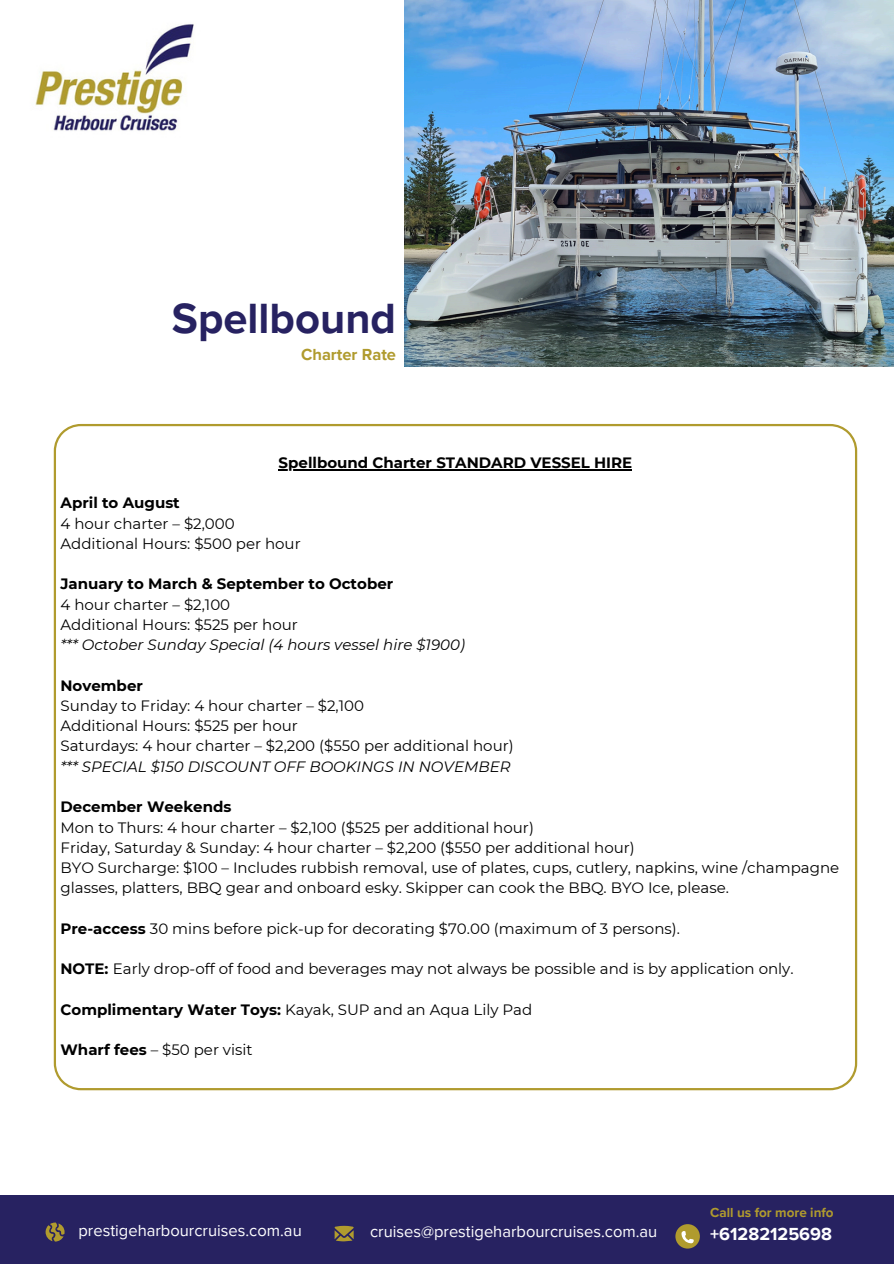
<style>
.page{position:relative;width:894px;height:1264px;background:#fff}
.page>*{position:absolute;margin:0;border:0;box-sizing:border-box;transform-origin:0 0}
.t1{font:700 43.5px "Proxima Nova";color:#272261}
.t2{font:700 18px "Proxima Nova";color:#fff}
.t3{font:16.5px "Proxima Nova";color:#fff}
.t4{font:700 16.5px "Proxima Nova";color:#b09b2e}
.t5{font:15px/20.2px "Montserrat";color:#000}
.t6{font:700 15px "Montserrat";color:#000}
.t7{font:700 13.5px "Proxima Nova";color:#b09b2e}
.s1{font-weight:700}
.s2{font-style:italic}
</style>
<div class="page">
<div style="left:0;top:1195px;width:893px;height:68px;background:#272261"></div>
<svg style="left:46px;top:1222px;width:19px;height:19px"></svg>
<svg style="left:334px;top:1225px;width:19px;height:16px"></svg>
<svg style="left:675px;top:1224px;width:24px;height:24px"></svg>
<svg style="left:681px;top:1230px;width:12px;height:13px"></svg>
<img style="left:35px;top:24px;width:159px;height:107px">
<svg style="left:54px;top:424px;width:803px;height:666px"></svg>
<hr style="left:278px;top:469px;width:354px;height:1px;background:#000">
<img style="left:404px;top:0;width:489px;height:367px">
<p class="t1" style="left:172px;top:293px;width:225px">Spellbound</p>
<p class="t4" style="left:301px;top:345px;width:96px">Charter Rate</p>
<p class="t6" style="left:278px;top:453px;width:355px">Spellbound Charter STANDARD VESSEL HIRE</p>
<h1 class="t5" style="left:60px;top:493px;width:242px"><span class="s1">April to August<br></span>4 hour charter – $2,000<br>Additional Hours: $500 per hour</h1>
<h2 class="t5" style="left:60px;top:574px;width:406px"><span class="s1">January to March &amp; September to October<br></span>4 hour charter – $2,100<br>Additional Hours: $525 per hour<br><span class="s2">*** October Sunday Special (4 hours vessel hire $1900)</span></h2>
<p class="t5" style="left:60px;top:675px;width:454px"><span class="s1">November<br></span>Sunday to Friday: 4 hour charter – $2,100<br>Additional Hours: $525 per hour<br>Saturdays: 4 hour charter – $2,200 ($550 per additional hour) <span class="s2">*** SPECIAL $150 DISCOUNT OFF BOOKINGS IN NOVEMBER</span></p>
<h2 class="t5" style="left:60px;top:796px;width:780px"><span class="s1">December Weekends<br></span>Mon to Thurs: 4 hour charter – $2,100 ($525 per additional hour)<br>Friday, Saturday &amp; Sunday: 4 hour charter – $2,200 ($550 per additional hour)<br>BYO Surcharge: $100 – Includes rubbish removal, use of plates, cups, cutlery, napkins, wine /champagne glasses, platters, BBQ gear and onboard esky. Skipper can cook the BBQ. BYO Ice, please.</h2>
<h3 class="t5" style="left:60px;top:918px;width:620px"><span class="s1">Pre-access</span> 30 mins before pick-up for decorating $70.00 (maximum of 3 persons).</h3>
<h3 class="t5" style="left:60px;top:958px;width:734px"><span class="s1">NOTE:</span> Early drop-off of food and beverages may not always be possible and is by application only.</h3>
<h3 class="t5" style="left:60px;top:999px;width:473px"><span class="s1">Complimentary Water Toys:</span> Kayak, SUP and an Aqua Lily Pad</h3>
<h3 class="t5" style="left:60px;top:1039px;width:193px"><span class="s1">Wharf fees</span> – $50 per visit</h3>
<h3 class="t7" style="left:710px;top:1204px;width:125px">Call us for more info</h3>
<p class="t3" style="left:78px;top:1220px;width:225px">prestigeharbourcruises.com.au</p>
<h3 class="t3" style="left:370px;top:1221px;width:289px">cruises@prestigeharbourcruises.com.au</h3>
<h3 class="t2" style="left:710px;top:1223px;width:123px">+61282125698</h3>
</div>
